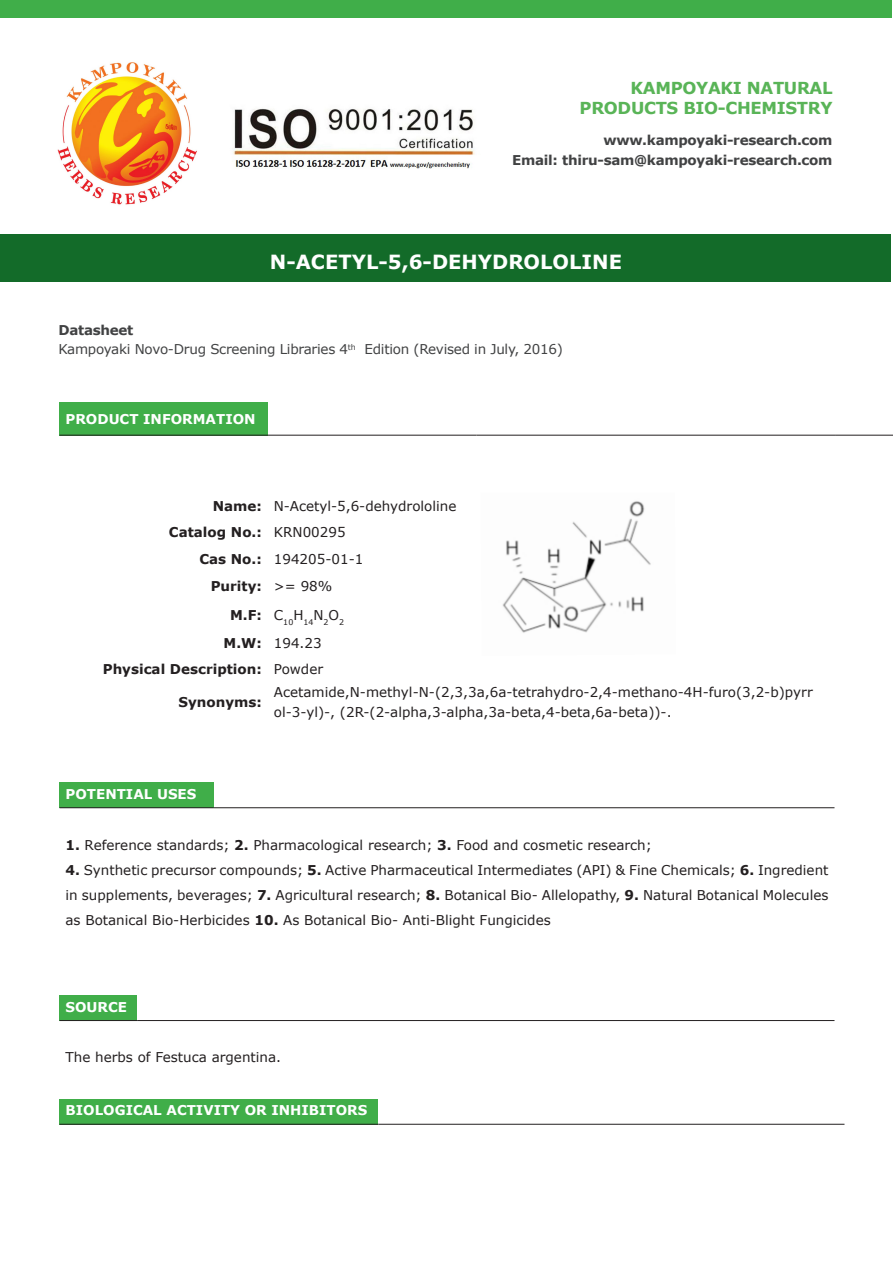
<style>
.page{position:relative;width:893px;height:1263px;background:#fff}
.page>*{position:absolute;margin:0;border:0;box-sizing:border-box;transform-origin:0 0}
.t1{font:700 19.5px "Verdana";color:#fff}
.t2{font:700 16.5px "Verdana";letter-spacing:-.02em;color:#59b457}
.t3{font:13.5px/25.2px "Verdana";color:#231f20}
.t4{font:700 13.5px "Verdana";letter-spacing:-.02em;color:#414243}
.t5{font:700 13.5px "Verdana";color:#fff}
.t6{font:700 13.5px "Verdana";color:#231f20}
.t7{font:13.5px "Verdana";letter-spacing:-.02em;color:#414243}
.t8{font:7.8px "Verdana";color:#231f20}
.s1{font-weight:700}
</style>
<div class="page">
<img style="left:232px;top:108px;width:243px;height:61px">
<img style="left:57px;top:62px;width:140px;height:143px">
<div style="left:0;top:0;width:892px;height:17px;background:#40ae49"></div>
<div style="left:0;top:235px;width:890px;height:47px;background:#136b29"></div>
<div style="left:60px;top:402px;width:208px;height:33px;background:#40ae49"></div>
<hr style="left:60px;top:435px;width:208px;height:1px;background:#231f20">
<hr style="left:268px;top:435px;width:208px;height:1px;background:#231f20">
<hr style="left:476px;top:435px;width:359px;height:1px;background:#231f20">
<hr style="left:835px;top:435px;width:58px;height:1px;background:#231f20">
<img style="left:502px;top:501px;width:149px;height:132px">
<div style="left:60px;top:783px;width:154px;height:25px;background:#40ae49"></div>
<hr style="left:60px;top:807px;width:154px;height:1px;background:#231f20">
<hr style="left:214px;top:807px;width:620px;height:1px;background:#231f20">
<div style="left:60px;top:995px;width:77px;height:25px;background:#40ae49"></div>
<hr style="left:60px;top:1020px;width:77px;height:1px;background:#231f20">
<hr style="left:137px;top:1020px;width:697px;height:1px;background:#231f20">
<div style="left:60px;top:1099px;width:318px;height:25px;background:#40ae49"></div>
<hr style="left:60px;top:1124px;width:318px;height:1px;background:#231f20">
<hr style="left:378px;top:1124px;width:466px;height:1px;background:#231f20">
<p class="t2" style="left:631px;top:78px;width:203px">KAMPOYAKI NATURAL</p>
<p class="t2" style="left:580px;top:97px;width:254px">PRODUCTS BIO-CHEMISTRY</p>
<p class="t4" style="left:603px;top:132px;width:231px">www.kampoyaki-research.com</p>
<p class="t4" style="left:512px;top:151px;width:322px">Email: thiru-sam@kampoyaki-research.com</p>
<p class="t1" style="left:270px;top:249px;width:354px">N-ACETYL-5,6-DEHYDROLOLINE</p>
<p class="t4" style="left:58px;top:321px;width:76px">Datasheet</p>
<p class="t7" style="left:58px;top:341px;width:506px">Kampoyaki Novo-Drug Screening Libraries 4<sup>th</sup> Edition (Revised in July, 2016)</p>
<p class="t5" style="left:66px;top:410px;width:192px">PRODUCT INFORMATION</p>
<p class="t6" style="left:213px;top:497px;width:51px">Name:</p>
<p class="t3" style="left:274px;top:494px;width:184px">N-Acetyl-5,6-dehydrololine</p>
<p class="t6" style="left:169px;top:523px;width:94px">Catalog No.:</p>
<p class="t3" style="left:274px;top:520px;width:73px">KRN00295</p>
<p class="t6" style="left:199px;top:550px;width:64px">Cas No.:</p>
<p class="t3" style="left:274px;top:546px;width:91px">194205-01-1</p>
<p class="t6" style="left:211px;top:577px;width:53px">Purity:</p>
<p class="t3" style="left:274px;top:574px;width:60px">&gt;= 98%</p>
<p class="t6" style="left:230px;top:606px;width:33px">M.F:</p>
<p class="t8" style="left:274px;top:617px;width:72px"><sup>C</sup>10<sup>H</sup>14<sup>N</sup>2<sup>O</sup>2</p>
<p class="t6" style="left:224px;top:634px;width:40px">M.W:</p>
<p class="t3" style="left:274px;top:631px;width:49px">194.23</p>
<p class="t6" style="left:103px;top:660px;width:161px">Physical Description:</p>
<p class="t3" style="left:274px;top:656px;width:51px">Powder</p>
<p class="t6" style="left:178px;top:693px;width:85px">Synonyms:</p>
<p class="t3" style="left:274px;top:683px;width:540px;line-height:19.2px">Acetamide,N-methyl-N-(2,3,3a,6a-tetrahydro-2,4-methano-4H-furo(3,2-b)pyrr ol-3-yl)-, (2R-(2-alpha,3-alpha,3a-beta,4-beta,6a-beta))-.</p>
<p class="t5" style="left:66px;top:785px;width:132px">POTENTIAL USES</p>
<p class="t3" style="left:66px;top:832px;width:588px"><span class="s1">1.</span> Reference standards; <span class="s1">2.</span> Pharmacological research; <span class="s1">3.</span> Food and cosmetic research;</p>
<p class="t3" style="left:66px;top:857px;width:764px;text-align:justify"><span class="s1">4.</span> Synthetic precursor compounds; <span class="s1">5.</span> Active Pharmaceutical Intermediates (API) &amp; Fine Chemicals; <span class="s1">6.</span> Ingredient in supplements, beverages; <span class="s1">7.</span> Agricultural research; <span class="s1">8.</span> Botanical Bio- Allelopathy, <span class="s1">9.</span> Natural Botanical Molecules as Botanical Bio-Herbicides <span class="s1">10.</span> As Botanical Bio- Anti-Blight Fungicides</p>
<p class="t5" style="left:66px;top:998px;width:63px">SOURCE</p>
<p class="t3" style="left:66px;top:1045px;width:217px">The herbs of Festuca argentina.</p>
<p class="t5" style="left:66px;top:1102px;width:303px">BIOLOGICAL ACTIVITY OR INHIBITORS</p>
</div>
